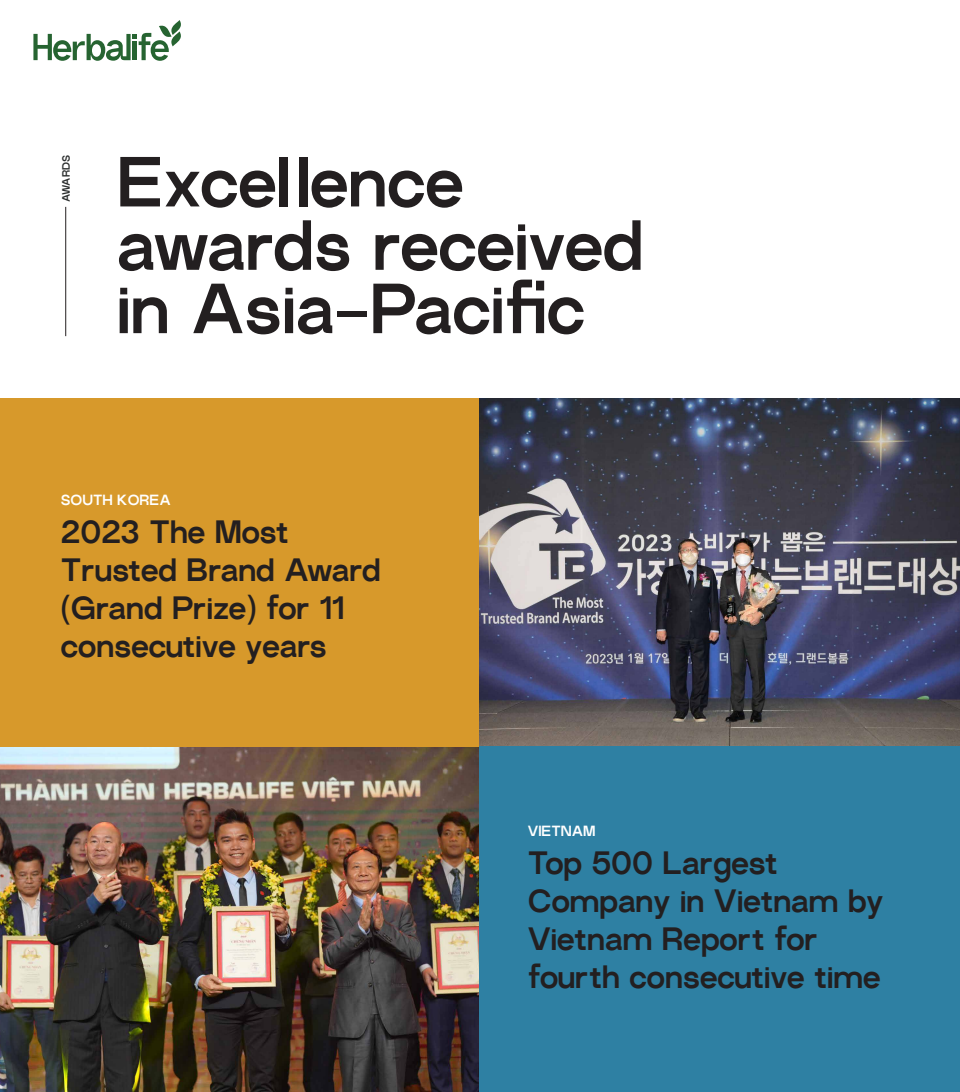
<style>
.page{position:relative;width:960px;height:1092px;background:#fff}
.page>*{position:absolute;margin:0;border:0;box-sizing:border-box;transform-origin:0 0}
.t1{font:700 69.3px/63.4px "Herbalife Natural";color:#231f20}
.t2{font:700 31.7px/38px "Herbalife Natural";color:#231f20}
.t3{font:700 14.45px "Herbalife Natural";color:#fff}
.t4{font:700 10.5px "Herbalife Natural";color:#2c2f2f}
</style>
<div class="page">
<hr style="left:65px;top:207px;width:1px;height:129px;background:#231f20">
<img style="left:0;top:746px;width:479px;height:346px">
<div style="left:0;top:398px;width:480px;height:348px;background:#d7992b"></div>
<img style="left:479px;top:398px;width:481px;height:348px">
<div style="left:479px;top:746px;width:481px;height:346px;background:#2e80a3"></div>
<svg style="left:33px;top:20px;width:148px;height:41px"></svg>
<p class="t4" style="left:60px;top:202px;width:48px;rotate:-90deg">AWARDS</p>
<h1 class="t1" style="left:117px;top:152px;width:528px">Excellence awards received in Asia-Pacific</h1>
<p class="t3" style="left:61px;top:492px;width:112px">SOUTH KOREA</p>
<p class="t2" style="left:61px;top:514px;width:321px">2023 The Most<br>Trusted Brand Award (Grand Prize) for 11 consecutive years</p>
<p class="t3" style="left:528px;top:822px;width:69px">VIETNAM</p>
<p class="t2" style="left:528px;top:844px;width:357px">Top 500 Largest<br>Company in Vietnam by<br>Vietnam Report for fourth consecutive time</p>
</div>
